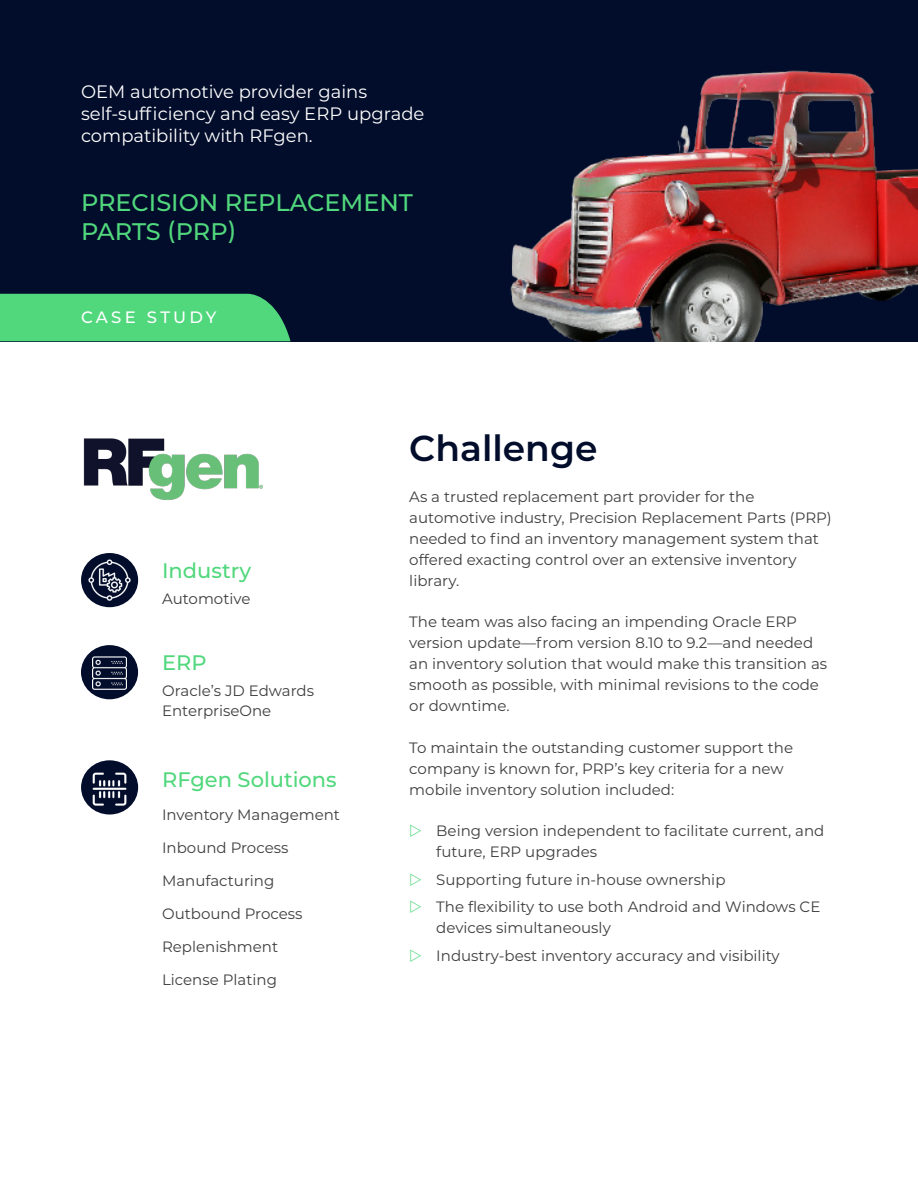
<style>
.page{position:relative;width:918px;height:1188px;background:#fff}
.page>*{position:absolute;margin:0;border:0;box-sizing:border-box;transform-origin:0 0}
.Heading1{font:600 36px "Montserrat";color:#020d2b}
.t1{font:500 24px/28.8px "Montserrat";color:#51d87d}
.Stats{font:500 21px "Montserrat";color:#51d87d}
.t2{font:18px/21.6px "Montserrat";color:#fff}
.Subtitle{font:500 16.5px "Montserrat";letter-spacing:.19em;color:#fff}
.body{font:15px/21px "Montserrat";color:#3e3e3f}
</style>
<div class="page">
<div style="left:0;top:0;width:918px;height:341px;background:#020d2b"></div>
<div style="left:0;top:294px;width:291px;height:47px;background:#51d87d"></div>
<div style="left:81px;top:553px;width:57px;height:54px;background:#020d2b;border-radius:50%"></div>
<img style="left:88px;top:558px;width:43px;height:44px">
<div style="left:81px;top:645px;width:57px;height:54px;background:#020d2b;border-radius:50%"></div>
<img style="left:93px;top:656px;width:33px;height:34px">
<div style="left:81px;top:760px;width:57px;height:55px;background:#020d2b;border-radius:50%"></div>
<img style="left:88px;top:767px;width:43px;height:44px">
<img style="left:83px;top:438px;width:180px;height:63px">
<img style="left:510px;top:70px;width:408px;height:271px">
<p class="t2" style="left:81px;top:81px;width:345px">OEM automotive provider gains self-sufficiency and easy ERP upgrade compatibility with RFgen.</p>
<p class="t1" style="left:81px;top:187px;width:334px">PRECISION REPLACEMENT<br>PARTS (PRP)</p>
<p class="Subtitle" style="left:81px;top:306px;width:137px">CASE STUDY</p>
<p class="Stats" style="left:162px;top:556px;width:91px">Industry</p>
<p class="body" style="left:162px;top:588px;width:90px">Automotive</p>
<p class="Stats" style="left:162px;top:648px;width:46px">ERP</p>
<p class="body" style="left:162px;top:681px;width:153px;line-height:19.5px">Oracle’s JD Edwards<br>EnterpriseOne</p>
<p class="Stats" style="left:162px;top:765px;width:176px">RFgen Solutions</p>
<p class="body" style="left:162px;top:804px;width:179px">Inventory Management</p>
<p class="body" style="left:162px;top:837px;width:128px">Inbound Process</p>
<p class="body" style="left:162px;top:870px;width:114px">Manufacturing</p>
<p class="body" style="left:162px;top:903px;width:142px">Outbound Process</p>
<p class="body" style="left:162px;top:936px;width:118px">Replenishment</p>
<p class="body" style="left:162px;top:969px;width:116px">License Plating</p>
<p class="Heading1" style="left:409px;top:423px;width:190px">Challenge</p>
<p class="body" style="left:409px;top:486px;width:424px">As a trusted replacement part provider for the automotive industry, Precision Replacement Parts (PRP) needed to find an inventory management system that offered exacting control over an extensive inventory library.</p>
<p class="body" style="left:409px;top:611px;width:419px">The team was also facing an impending Oracle ERP version update—from version 8.10 to 9.2—and needed an inventory solution that would make this transition as smooth as possible, with minimal revisions to the code or downtime.</p>
<p class="body" style="left:409px;top:736px;width:385px">To maintain the outstanding customer support the company is known for, PRP’s key criteria for a new mobile inventory solution included:</p>
<p class="body" style="left:436px;top:819px;width:390px">Being version independent to facilitate current, and future, ERP upgrades</p>
<p class="body" style="left:436px;top:868px;width:291px">Supporting future in-house ownership</p>
<p class="body" style="left:436px;top:896px;width:386px">The flexibility to use both Android and Windows CE devices simultaneously</p>
<p class="body" style="left:436px;top:945px;width:345px">Industry-best inventory accuracy and visibility</p>
</div>
